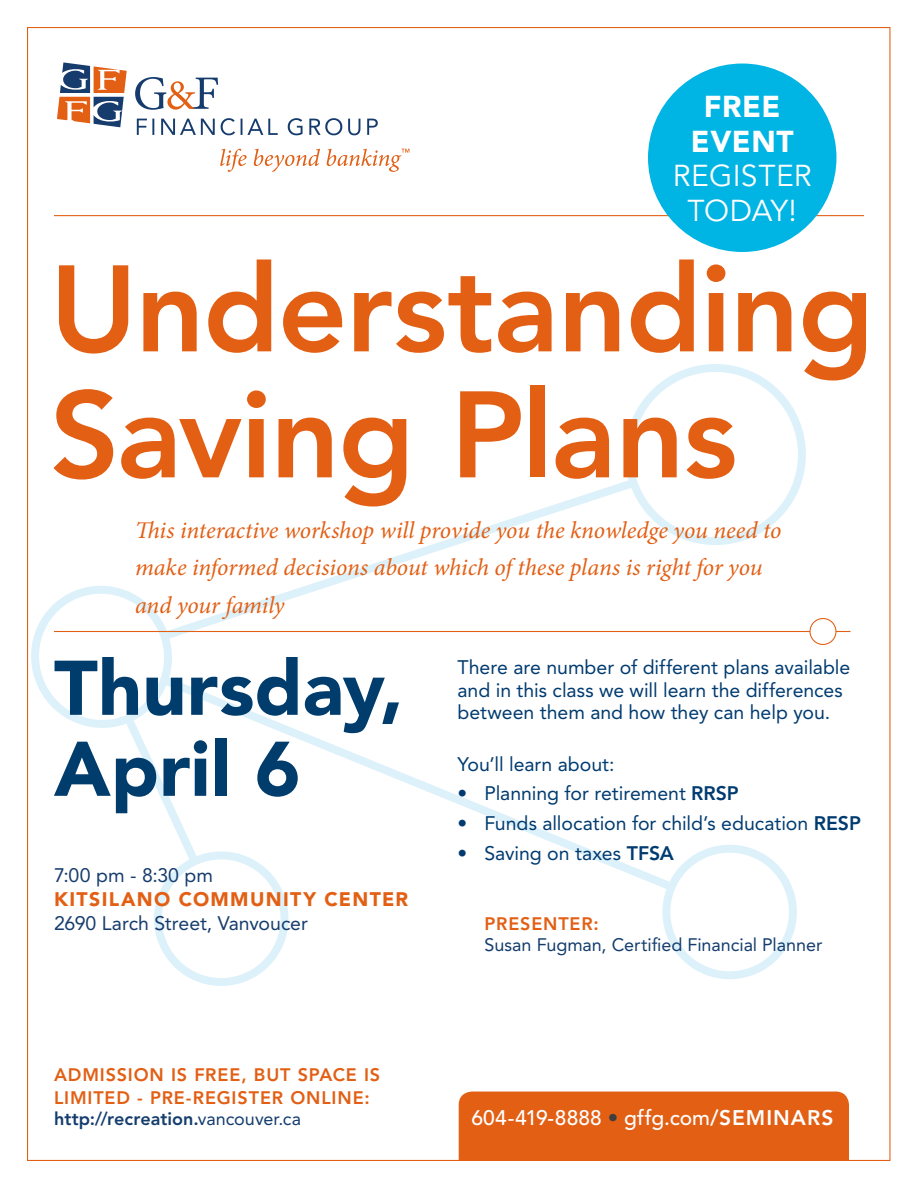
<style>
.page{position:relative;width:918px;height:1188px;background:#fff}
.page>*{position:absolute;margin:0;border:0;box-sizing:border-box;transform-origin:0 0}
.t1{font:800 121.5px/126px "Avenir LT Std";letter-spacing:-.015em;color:#e25f14}
.t2{font:900 76.5px "Avenir LT Std";letter-spacing:.005em;color:#003d6d}
.t3{font:30px/34.5px "Avenir LT Std";letter-spacing:.01em;color:#fff;text-align:center}
.t4{font:900 30px/34.5px "Avenir LT Std";letter-spacing:.015em;color:#fff;text-align:center}
.t5{font:italic 24px/37.5px "Minion Pro";letter-spacing:-.005em;color:#e25f14}
.t6{font:500 21px "Avenir LT Std";letter-spacing:.005em;color:#fff}
.t7{font:19.5px/22.5px "Avenir LT Std";color:#003b70}
.t8{font:19.5px "Avenir LT Std";color:#163c6d}
.t9{font:900 19.5px "Avenir LT Std";letter-spacing:.065em;color:#e25f14}
.t10{font:800 18px/22px "Avenir LT Std";letter-spacing:.045em;color:#e25f14}
.t11{font:18px/21.6px "Avenir LT Std";color:#143d6e}
.s1{color:#143d6e}
.s2{font-weight:400;color:#143d6e}
.s3{font-weight:800}
.s4{font-weight:800;color:#e25f14}
.s5{color:#3e3e3f}
</style>
<div class="page">
<svg style="left:177px;top:483px;width:553px;height:153px"></svg>
<svg style="left:239px;top:706px;width:418px;height:179px"></svg>
<svg style="left:131px;top:681px;width:108px;height:169px"></svg>
<svg style="left:154px;top:850px;width:136px;height:136px"></svg>
<svg style="left:621px;top:364px;width:185px;height:191px"></svg>
<svg style="left:657px;top:844px;width:140px;height:135px"></svg>
<svg style="left:31px;top:586px;width:146px;height:147px"></svg>
<svg style="left:57px;top:62px;width:70px;height:65px"></svg>
<svg style="left:135px;top:77px;width:83px;height:33px"></svg>
<svg style="left:137px;top:118px;width:141px;height:17px"></svg>
<svg style="left:288px;top:118px;width:90px;height:17px"></svg>
<svg style="left:220px;top:149px;width:189px;height:23px"></svg>
<div style="left:459px;top:1092px;width:390px;height:69px;background:#e25f14"></div>
<hr style="left:54px;top:215px;width:810px;height:1px;background:#e25f14">
<hr style="left:54px;top:631px;width:796px;height:1px;background:#e25f14">
<div style="left:810px;top:619px;width:26px;height:25px;background:#fff;border-radius:50%"></div>
<div style="left:809px;top:618px;width:27px;height:27px;border:1px solid #e25f14;border-radius:50%"></div>
<div style="left:648px;top:64px;width:188px;height:188px;background:#00b4e3;border-radius:50%"></div>
<p class="t4" style="left:691px;top:90px;width:104px">FREE<br>EVENT</p>
<p class="t3" style="left:673px;top:159px;width:141px">REGISTER<br>TODAY!</p>
<p class="t1" style="left:50px;top:246px;width:826px">Understanding<br>Saving Plans</p>
<p class="t5" style="left:135px;top:511px;width:648px">This interactive workshop will provide you the knowledge you need to make informed decisions about which of these plans is right for you and your family</p>
<p class="t2" style="left:54px;top:642px;width:351px">Thursday,</p>
<p class="t2" style="left:54px;top:723px;width:248px">April 6</p>
<p class="t8" style="left:54px;top:864px;width:161px">7:00 pm - 8:30 pm</p>
<p class="t9" style="left:54px;top:888px;width:356px">KITSILANO COMMUNITY CENTER</p>
<p class="t8" style="left:54px;top:912px;width:255px">2690 Larch Street, Vanvoucer</p>
<p class="t10" style="left:54px;top:1064px;width:328px">ADMISSION IS FREE, BUT SPACE IS<br>LIMITED - PRE-REGISTER ONLINE: <span class="s1">http://recreation.</span><span class="s2">vancouver.ca</span></p>
<p class="t7" style="left:458px;top:656px;width:394px">There are number of different plans available and in this class we will learn the differences between them and how they can help you.</p>
<p class="t7" style="left:458px;top:753px;width:159px">You’ll learn about:</p>
<p class="t7" style="left:458px;top:782px;width:283px">• Planning for retirement <span class="s3">RRSP</span></p>
<p class="t7" style="left:458px;top:812px;width:405px">• Funds allocation for child’s education <span class="s3">RESP</span></p>
<p class="t7" style="left:457px;top:842px;width:218px">• Saving on taxes <span class="s3">TFSA</span></p>
<p class="t11" style="left:484px;top:913px;width:339px"><span class="s4">PRESENTER:<br></span>Susan Fugman, Certified Financial Planner</p>
<p class="t6" style="left:471px;top:1105px;width:363px">604-419-8888 <span class="s5">•</span> gffg.com<span class="s3">/SEMINARS</span></p>
</div>
